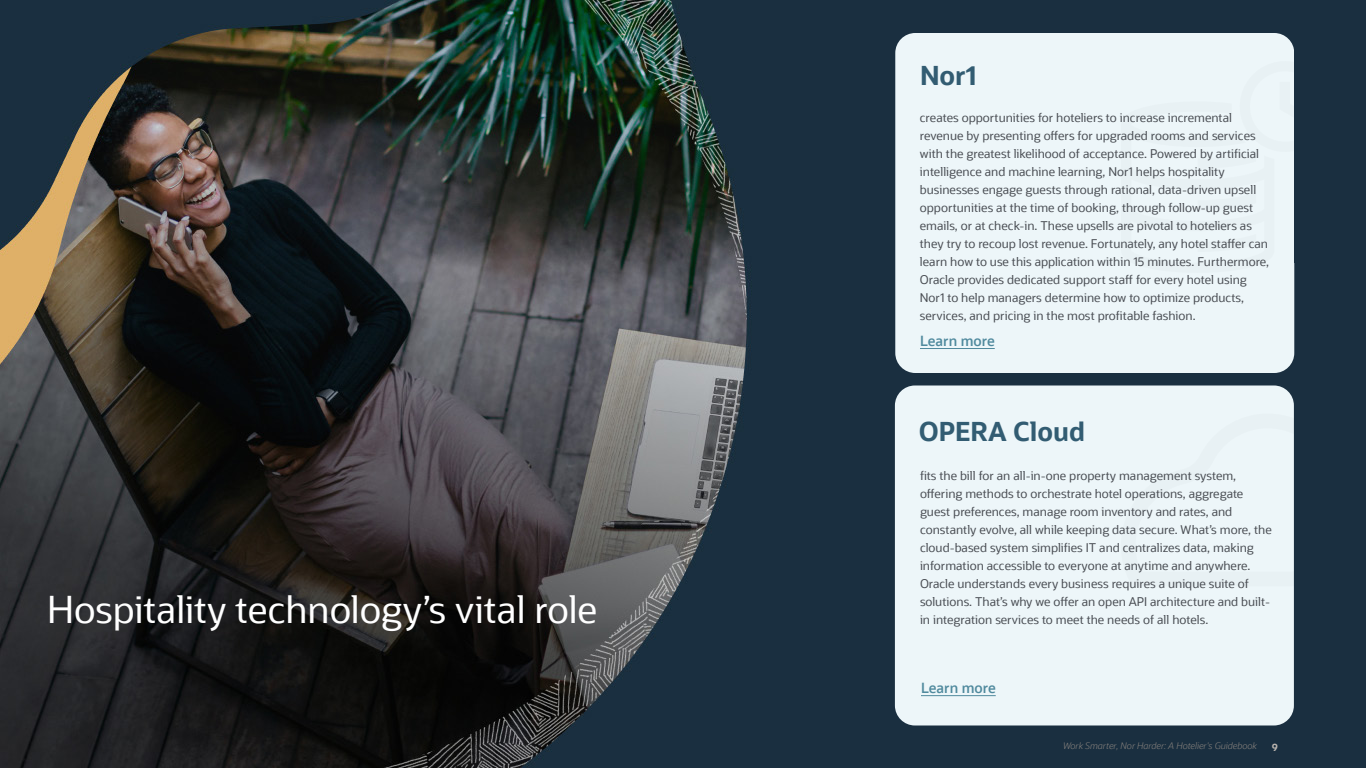
<style>
.page{position:relative;width:1366px;height:768px;background:#fff}
.page>*{position:absolute;margin:0;border:0;box-sizing:border-box;transform-origin:0 0}
.Headline{font:37px "Oracle Sans";color:#fff}
.Pullquote{font:700 26px "Oracle Sans";color:#325c72}
.t1{font:600 14px "Oracle Sans";color:#508a9e}
.BP_small{font:12px/18px "Oracle Sans";color:#494d53}
.t2{font:700 10px "Oracle Sans";color:#bcb6b0}
.t3{font:italic 300 9px "Oracle Sans";color:#8b8580}
</style>
<div class="page">
<img style="left:0;top:0;width:1366px;height:768px">
<div style="left:895px;top:33px;width:399px;height:340px;background:#edf6f9;border-radius:20px"></div>
<svg style="left:1294px;top:263px;width:37px;height:10px"></svg>
<hr style="left:920px;top:348px;width:75px;height:1px;background:#508a9e">
<div style="left:895px;top:386px;width:399px;height:340px;background:#edf6f9;border-radius:20px"></div>
<hr style="left:921px;top:695px;width:75px;height:1px;background:#508a9e">
<svg style="left:1293px;top:413px;width:1px;height:174px"></svg>
<div style="left:1294px;top:386px;width:72px;height:216px;background:#1a2f40"></div>
<div style="left:1294px;top:47px;width:72px;height:216px;background:#1a2f40"></div>
<p class="Headline" style="left:47px;top:587px;width:552px">Hospitality technology’s vital role</p>
<p class="Pullquote" style="left:920px;top:59px;width:58px">Nor1</p>
<p class="BP_small" style="left:920px;top:109px;width:351px">creates opportunities for hoteliers to increase incremental revenue by presenting offers for upgraded rooms and services with the greatest likelihood of acceptance. Powered by artificial intelligence and machine learning, Nor1 helps hospitality businesses engage guests through rational, data-driven upsell opportunities at the time of booking, through follow-up guest emails, or at check-in. These upsells are pivotal to hoteliers as they try to recoup lost revenue. Fortunately, any hotel staffer can learn how to use this application within 15 minutes. Furthermore, Oracle provides dedicated support staff for every hotel using Nor1 to help managers determine how to optimize products, services, and pricing in the most profitable fashion.</p>
<p class="t1" style="left:920px;top:332px;width:76px">Learn more</p>
<p class="Pullquote" style="left:919px;top:415px;width:168px">OPERA Cloud</p>
<p class="BP_small" style="left:920px;top:466px;width:353px">fits the bill for an all-in-one property management system, offering methods to orchestrate hotel operations, aggregate guest preferences, manage room inventory and rates, and constantly evolve, all while keeping data secure. What’s more, the cloud-based system simplifies IT and centralizes data, making information accessible to everyone at anytime and anywhere.<br>Oracle understands every business requires a unique suite of solutions. That’s why we offer an open API architecture and built&shy;in integration services to meet the needs of all hotels.</p>
<p class="t1" style="left:921px;top:679px;width:76px">Learn more</p>
<p class="t3" style="left:1063px;top:741px;width:195px">Work Smarter, Nor Harder: A Hotelier's Guidebook</p>
<p class="t2" style="left:1272px;top:741px;width:8px">9</p>
</div>
